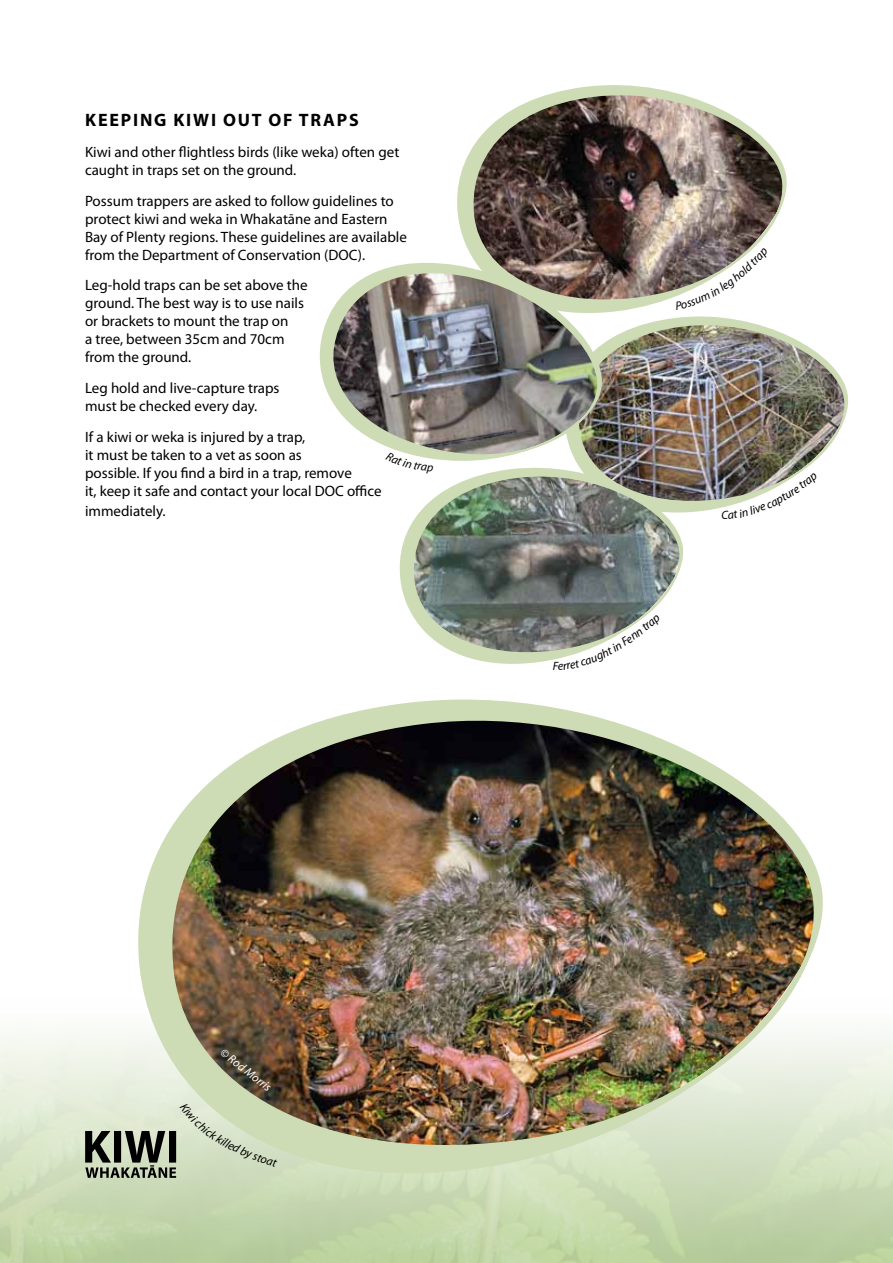
<style>
.page{position:relative;width:893px;height:1263px;background:#fff}
.page>*{position:absolute;margin:0;border:0;box-sizing:border-box;transform-origin:0 0}
.t1{font:700 18px "Myriad Pro";letter-spacing:.1em;color:#000}
.t2{font:15px/18px "Myriad Pro";color:#000}
.t3{font:italic 12px "Myriad Pro";color:#fff}
.t4{font:italic 12px "Myriad Pro";color:#000}
</style>
<div class="page">
<svg style="left:457px;top:85px;width:330px;height:224px"></svg>
<img style="left:609px;top:309px;width:239px;height:204px">
<img style="left:319px;top:251px;width:290px;height:209px">
<img style="left:399px;top:460px;width:288px;height:204px">
<img style="left:127px;top:699px;width:705px;height:477px">
<svg style="left:675px;top:248px;width:95px;height:61px"></svg>
<svg style="left:722px;top:473px;width:97px;height:40px"></svg>
<svg style="left:386px;top:452px;width:47px;height:22px"></svg>
<svg style="left:558px;top:614px;width:104px;height:50px"></svg>
<svg style="left:85px;top:1103px;width:193px;height:75px"></svg>
<p class="t1" style="left:85px;top:108px;width:275px">KEEPING KIWI OUT OF TRAPS</p>
<p class="t2" style="left:85px;top:143px;width:316px">Kiwi and other flightless birds (like weka) often get caught in traps set on the ground.</p>
<p class="t2" style="left:85px;top:191px;width:323px">Possum trappers are asked to follow guidelines to protect kiwi and weka in Whakatāne and Eastern Bay of Plenty regions. These guidelines are available from the Department of Conservation (DOC).</p>
<p class="t2" style="left:85px;top:276px;width:224px">Leg-hold traps can be set above the ground. The best way is to use nails or brackets to mount the trap on<br>a tree, between 35cm and 70cm from the ground.</p>
<p class="t2" style="left:85px;top:379px;width:196px">Leg hold and live-capture traps must be checked every day.</p>
<p class="t2" style="left:85px;top:428px;width:298px">If a kiwi or weka is injured by a trap,<br>it must be taken to a vet as soon as<br>possible. If you find a bird in a trap, remove<br>it, keep it safe and contact your local DOC office</p>
<p class="t2" style="left:85px;top:501px;width:82px">immediately.</p>
<p class="t4" style="left:553px;top:659px;width:7px">F</p>
<p class="t3" style="left:226px;top:1045px;width:63px;rotate:38deg">© Rod Morris</p>
</div>
